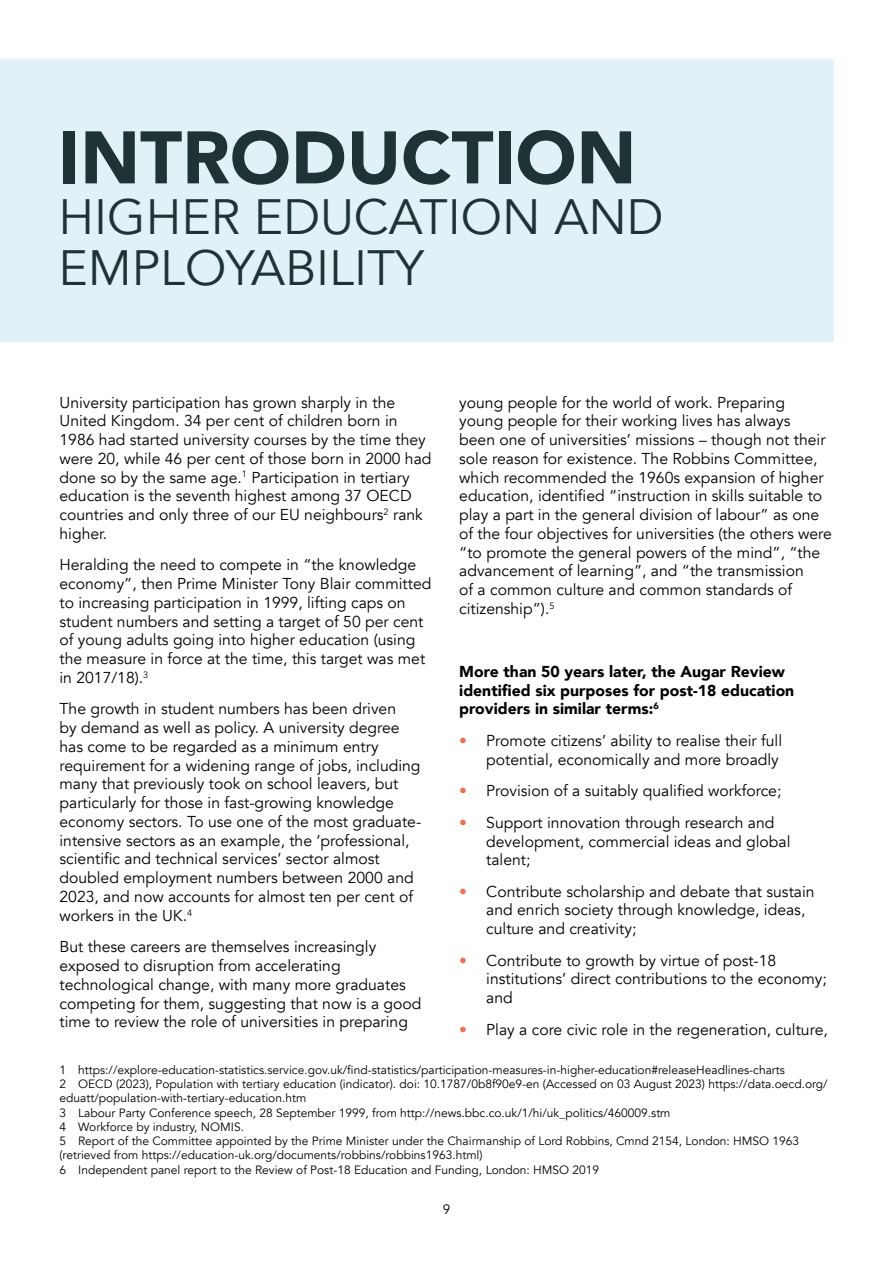
<style>
.page{position:relative;width:893px;height:1263px;background:#fff}
.page>*{position:absolute;margin:0;border:0;box-sizing:border-box;transform-origin:0 0}
.t1{font:900 73.5px "Avenir";color:#1d3336}
.t2{font:49.5px/51px "Avenir";color:#1d3336}
.t3{font:15.75px/18.8px "Avenir";color:#000}
.t4{font:900 15.75px/18.8px "Avenir";color:#000}
.t5{font:13.5px "Avenir";color:#000}
.t6{font:12px/14.2px "Avenir";color:#000}
.s1{font-weight:900;color:#ee7155}
</style>
<div class="page">
<div style="left:0;top:60px;width:833px;height:282px;background:#e0f1f8"></div>
<h1 class="t1" style="left:58px;top:95px;width:579px">INTRODUCTION</h1>
<h2 class="t2" style="left:58px;top:193px;width:607px">HIGHER EDUCATION AND<br>EMPLOYABILITY</h2>
<p class="t3" style="left:459px;top:393px;width:374px">young people for the world of work. Preparing young people for their working lives has always<br>been one of universities’ missions – though not their sole reason for existence. The Robbins Committee, which recommended the 1960s expansion of higher education, identified “instruction in skills suitable to play a part in the general division of labour” as one of the four objectives for universities (the others were “to promote the general powers of the mind”, “the advancement of learning”, and “the transmission<br>of a common culture and common standards of citizenship”).<sup>5</sup></p>
<p class="t3" style="left:60px;top:393px;width:373px">University participation has grown sharply in the United Kingdom. 34 per cent of children born in 1986 had started university courses by the time they were 20, while 46 per cent of those born in 2000 had done so by the same age.<sup>1</sup> Participation in tertiary education is the seventh highest among 37 OECD countries and only three of our EU neighbours<sup>2</sup> rank higher.</p>
<p class="t3" style="left:60px;top:556px;width:373px">Heralding the need to compete in “the knowledge economy”, then Prime Minister Tony Blair committed to increasing participation in 1999, lifting caps on student numbers and setting a target of 50 per cent of young adults going into higher education (using the measure in force at the time, this target was met in 2017/18).<sup>3</sup></p>
<p class="t3" style="left:60px;top:700px;width:363px">The growth in student numbers has been driven<br>by demand as well as policy. A university degree has come to be regarded as a minimum entry requirement for a widening range of jobs, including many that previously took on school leavers, but particularly for those in fast-growing knowledge economy sectors. To use one of the most graduate&shy;intensive sectors as an example, the ‘professional, scientific and technical services’ sector almost doubled employment numbers between 2000 and 2023, and now accounts for almost ten per cent of workers in the UK.<sup>4</sup></p>
<p class="t3" style="left:60px;top:938px;width:363px">But these careers are themselves increasingly exposed to disruption from accelerating technological change, with many more graduates competing for them, suggesting that now is a good time to review the role of universities in preparing</p>
<p class="t6" style="left:60px;top:1063px;width:770px">1 https://explore-education-statistics.service.gov.uk/find-statistics/participation-measures-in-higher-education#releaseHeadlines-charts<br>2 OECD (2023), Population with tertiary education (indicator). doi: 10.1787/0b8f90e9-en (Accessed on 03 August 2023) https://data.oecd.org/ eduatt/population-with-tertiary-education.htm<br>3 Labour Party Conference speech, 28 September 1999, from http://news.bbc.co.uk/1/hi/uk_politics/460009.stm<br>4 Workforce by industry, NOMIS.<br>5 Report of the Committee appointed by the Prime Minister under the Chairmanship of Lord Robbins, Cmnd 2154, London: HMSO 1963 (retrieved from https://education-uk.org/documents/robbins/robbins1963.html)<br>6 Independent panel report to the Review of Post-18 Education and Funding, London: HMSO 2019</p>
<p class="t4" style="left:459px;top:662px;width:337px">More than 50 years later, the Augar Review identified six purposes for post-18 education providers in similar terms:<sup>6</sup></p>
<p class="t3" style="left:459px;top:731px;width:324px;text-align:right"><span class="s1">•</span> Promote citizens’ ability to realise their full potential, economically and more broadly</p>
<p class="t3" style="left:459px;top:782px;width:324px"><span class="s1">•</span> Provision of a suitably qualified workforce;</p>
<p class="t3" style="left:486px;top:813px;width:306px;text-indent:-27px"><span class="s1">•</span> Support innovation through research and development, commercial ideas and global talent;</p>
<p class="t3" style="left:486px;top:882px;width:330px;text-indent:-27px"><span class="s1">•</span> Contribute scholarship and debate that sustain and enrich society through knowledge, ideas, culture and creativity;</p>
<p class="t3" style="left:486px;top:951px;width:342px;text-indent:-27px"><span class="s1">•</span> Contribute to growth by virtue of post-18 institutions’ direct contributions to the economy; and</p>
<p class="t3" style="left:459px;top:1020px;width:370px"><span class="s1">•</span> Play a core civic role in the regeneration, culture,</p>
<p class="t5" style="left:443px;top:1201px;width:9px">9</p>
</div>
